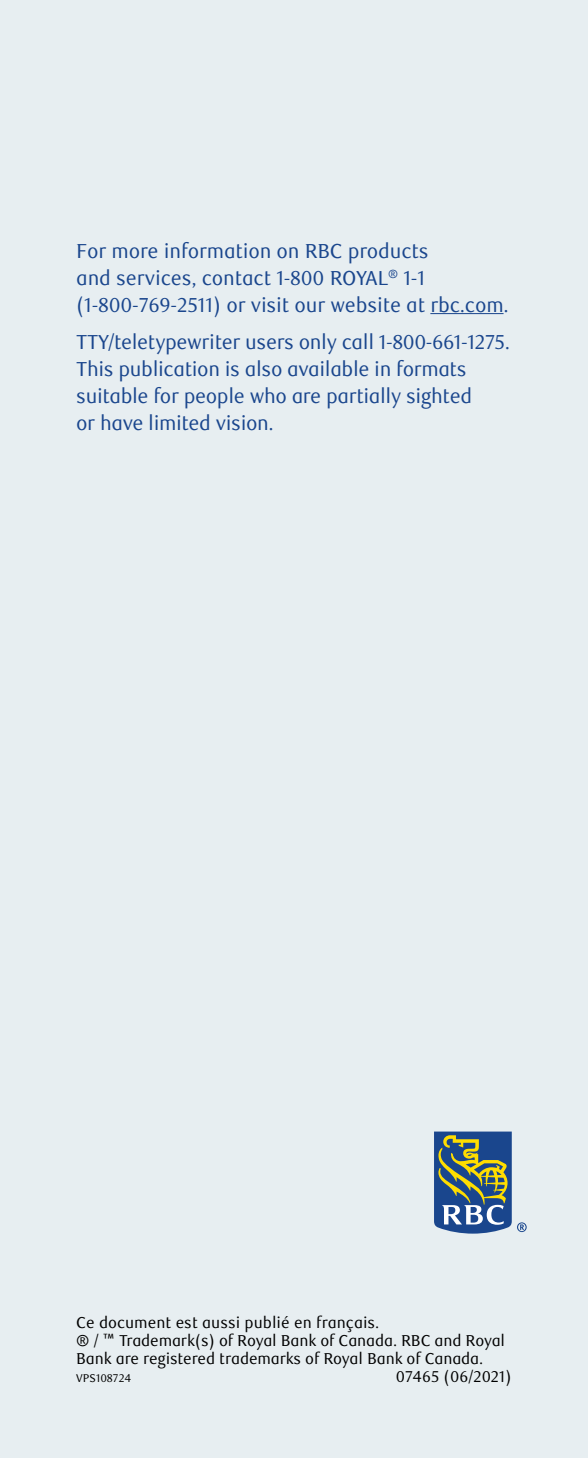
<style>
.page{position:relative;width:588px;height:1458px;background:#fff}
.page>*{position:absolute;margin:0;border:0;box-sizing:border-box;transform-origin:0 0}
.Body{font:20.25px/27px "RBC Text Cond";letter-spacing:-.02em;color:#1a468d}
.Body-2{font:15.75px/18px "RBC Text Cond";letter-spacing:-.01em;color:#000}
.Body-3{font:11.25px "RBC Text Cond";color:#000}
</style>
<div class="page">
<div style="left:0;top:0;width:587px;height:1458px;background:#e7eef1"></div>
<hr style="left:430px;top:313px;width:73px;height:1px;background:#1a468d">
<svg style="left:434px;top:1132px;width:92px;height:102px"></svg>
<p class="Body" style="left:76px;top:238px;width:434px">For more information on RBC products<br>and services, contact 1-800 ROYAL<sup>®</sup> 1-1 (1-800-769-2511) or visit our website at rbc.com.</p>
<p class="Body" style="left:76px;top:329px;width:435px">TTY/teletypewriter users only call 1-800-661-1275.<br>This publication is also available in formats suitable for people who are partially sighted<br>or have limited vision.</p>
<p class="Body-2" style="left:76px;top:1314px;width:304px">Ce document est aussi publié en français.</p>
<p class="Body-2" style="left:76px;top:1332px;width:430px">® / ™ Trademark(s) of Royal Bank of Canada. RBC and Royal<br>Bank are registered trademarks of Royal Bank of Canada.</p>
<p class="Body-3" style="left:76px;top:1371px;width:56px">VPS108724</p>
<p class="Body-2" style="left:395px;top:1368px;width:117px">07465 (06/2021)</p>
</div>
